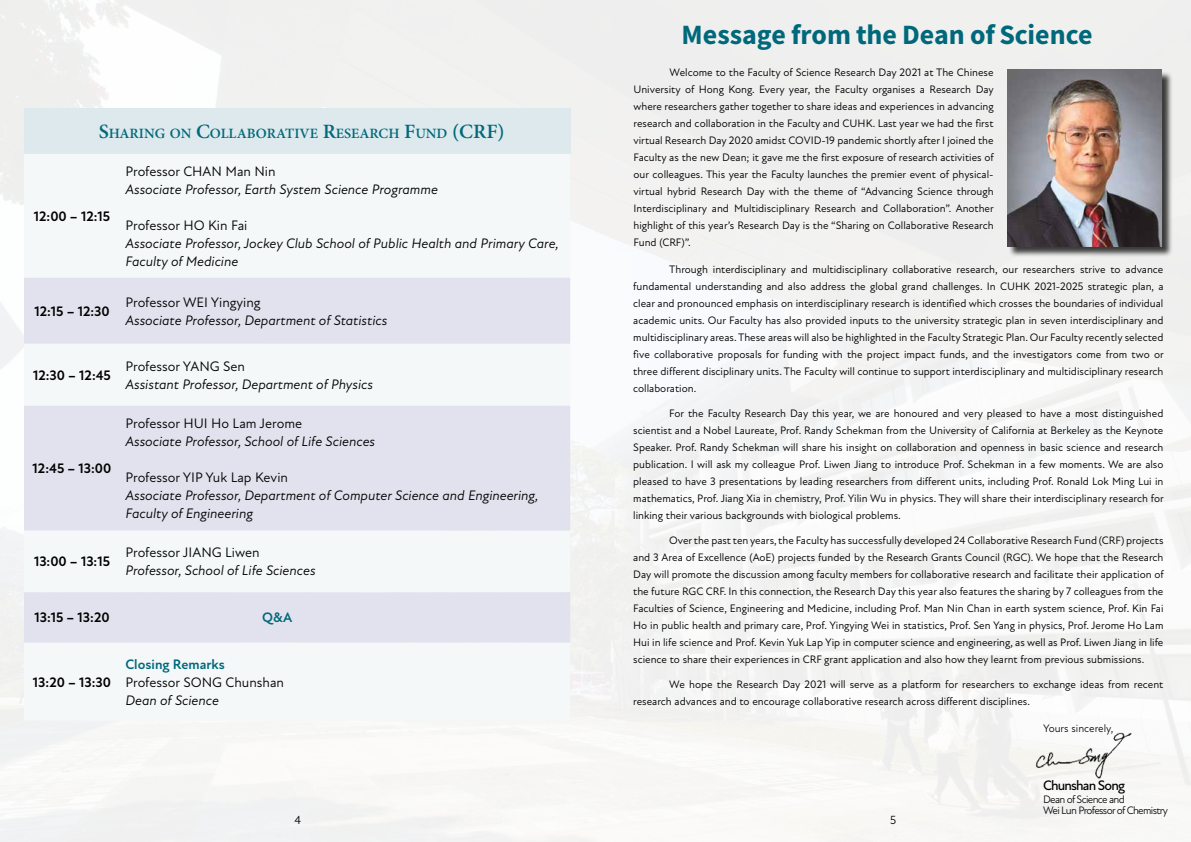
<style>
.page{position:relative;width:1191px;height:842px;background:#f4f5f4}
.page>*{position:absolute;margin:0;border:0;box-sizing:border-box;transform-origin:0 0}
.t1{font:28px "Source Sans Variable";color:#00687b}
.t2{font:italic 14px/18px "Atten New";color:#020304}
.t3{font:14px "Atten New";color:#020304}
.t4{font:700 14px "Atten New";color:#000}
.t5{font:700 14px "Adobe Hebrew";color:#00687b}
.t6{font:14px "Atten New";color:#020203}
.t7{font:700 14px "Atten New";color:#00687b}
.t8{font:italic 14px "Atten New";color:#020203}
.t9{font:500 14px "Atten New";letter-spacing:-.06em;color:#000}
.t10{font:12px "Atten New";color:#000}
.t11{font:11px/17px "Atten New";color:#000;text-align:justify}
.t12{font:11px/11px "Atten New";letter-spacing:-.06em;color:#000}
.t13{font:11px "Atten New";color:#000}
.s1{font-size:20px}
</style>
<div class="page">
<div style="left:24px;top:108px;width:546px;height:46px;background:#dde9ec"></div>
<svg style="left:24px;top:278px;width:546px;height:364px;fill:#e1e2ed"></svg>
<div style="left:1008px;top:71px;width:165px;height:187px;background:#000;opacity:.75"></div>
<img style="left:1007px;top:70px;width:154px;height:176px">
<img style="left:1035px;top:733px;width:97px;height:46px">
<p class="t5" style="left:99px;top:125px;width:407px"><span class="s1">S</span>HARING ON <span class="s1">C</span>OLLABORATIVE <span class="s1">R</span>ESEARCH <span class="s1">F</span>UND <span class="s1">(CRF)</span></p>
<p class="t4" style="left:34px;top:208px;width:78px">12:00 – 12:15</p>
<p class="t4" style="left:34px;top:303px;width:77px">12:15 – 12:30</p>
<p class="t4" style="left:33px;top:367px;width:79px">12:30 – 12:45</p>
<p class="t4" style="left:33px;top:460px;width:80px">12:45 – 13:00</p>
<p class="t4" style="left:34px;top:553px;width:78px">13:00 – 13:15</p>
<p class="t3" style="left:125px;top:163px;width:152px">Professor CHAN Man Nin</p>
<p class="t2" style="left:125px;top:180px;width:314px">Associate Professor, Earth System Science Programme</p>
<p class="t3" style="left:125px;top:217px;width:123px">Professor HO Kin Fai</p>
<p class="t2" style="left:125px;top:234px;width:435px">Associate Professor, Jockey Club School of Public Health and Primary Care,<br>Faculty of Medicine</p>
<p class="t3" style="left:125px;top:294px;width:137px">Professor WEI Yingying</p>
<p class="t2" style="left:125px;top:311px;width:263px">Associate Professor, Department of Statistics</p>
<p class="t3" style="left:125px;top:358px;width:121px">Professor YANG Sen</p>
<p class="t2" style="left:125px;top:375px;width:249px">Assistant Professor, Department of Physics</p>
<p class="t3" style="left:125px;top:415px;width:178px">Professor HUI Ho Lam Jerome</p>
<p class="t2" style="left:125px;top:433px;width:251px">Associate Professor, School of Life Sciences</p>
<p class="t3" style="left:125px;top:469px;width:164px">Professor YIP Yuk Lap Kevin</p>
<p class="t2" style="left:125px;top:487px;width:414px">Associate Professor, Department of Computer Science and Engineering,<br>Faculty of Engineering</p>
<p class="t3" style="left:125px;top:544px;width:136px">Professor JIANG Liwen</p>
<p class="t2" style="left:125px;top:562px;width:192px">Professor, School of Life Sciences</p>
<p class="t4" style="left:34px;top:609px;width:77px">13:15 – 13:20</p>
<p class="t7" style="left:262px;top:609px;width:32px">Q&amp;A</p>
<p class="t4" style="left:33px;top:673px;width:80px">13:20 – 13:30</p>
<p class="t7" style="left:125px;top:655px;width:101px">Closing Remarks</p>
<p class="t6" style="left:125px;top:673px;width:160px">Professor SONG Chunshan</p>
<p class="t8" style="left:125px;top:691px;width:95px">Dean of Science</p>
<h1 class="t1" style="left:681px;top:18px;width:412px">Message from the Dean of Science</h1>
<p class="t11" style="left:633px;top:64px;width:362px;text-indent:36px">Welcome to the Faculty of Science Research Day 2021 at The Chinese University of Hong Kong. Every year, the Faculty organises a Research Day where researchers gather together to share ideas and experiences in advancing research and collaboration in the Faculty and CUHK. Last year we had the first virtual Research Day 2020 amidst COVID-19 pandemic shortly after I joined the Faculty as the new Dean; it gave me the first exposure of research activities of our colleagues. This year the Faculty launches the premier event of physical&shy;virtual hybrid Research Day with the theme of “Advancing Science through Interdisciplinary and Multidisciplinary Research and Collaboration”. Another highlight of this year’s Research Day is the “Sharing on Collaborative Research Fund (CRF)”.</p>
<p class="t11" style="left:633px;top:261px;width:532px;text-indent:36px">Through interdisciplinary and multidisciplinary collaborative research, our researchers strive to advance fundamental understanding and also address the global grand challenges. In CUHK 2021-2025 strategic plan, a clear and pronounced emphasis on interdisciplinary research is identified which crosses the boundaries of individual academic units. Our Faculty has also provided inputs to the university strategic plan in seven interdisciplinary and multidisciplinary areas. These areas will also be highlighted in the Faculty Strategic Plan. Our Faculty recently selected five collaborative proposals for funding with the project impact funds, and the investigators come from two or three different disciplinary units. The Faculty will continue to support interdisciplinary and multidisciplinary research collaboration.</p>
<p class="t11" style="left:633px;top:405px;width:532px;text-indent:36px">For the Faculty Research Day this year, we are honoured and very pleased to have a most distinguished scientist and a Nobel Laureate, Prof. Randy Schekman from the University of California at Berkeley as the Keynote Speaker. Prof. Randy Schekman will share his insight on collaboration and openness in basic science and research publication. I will ask my colleague Prof. Liwen Jiang to introduce Prof. Schekman in a few moments. We are also pleased to have 3 presentations by leading researchers from different units, including Prof. Ronald Lok Ming Lui in mathematics, Prof. Jiang Xia in chemistry, Prof. Yilin Wu in physics. They will share their interdisciplinary research for linking their various backgrounds with biological problems.</p>
<p class="t11" style="left:633px;top:532px;width:532px;text-indent:36px">Over the past ten years, the Faculty has successfully developed 24 Collaborative Research Fund (CRF) projects and 3 Area of Excellence (AoE) projects funded by the Research Grants Council (RGC). We hope that the Research Day will promote the discussion among faculty members for collaborative research and facilitate their application of the future RGC CRF. In this connection, the Research Day this year also features the sharing by 7 colleagues from the Faculties of Science, Engineering and Medicine, including Prof. Man Nin Chan in earth system science, Prof. Kin Fai Ho in public health and primary care, Prof. Yingying Wei in statistics, Prof. Sen Yang in physics, Prof. Jerome Ho Lam Hui in life science and Prof. Kevin Yuk Lap Yip in computer science and engineering, as well as Prof. Liwen Jiang in life science to share their experiences in CRF grant application and also how they learnt from previous submissions.</p>
<p class="t11" style="left:633px;top:676px;width:532px;text-indent:36px">We hope the Research Day 2021 will serve as a platform for researchers to exchange ideas from recent research advances and to encourage collaborative research across different disciplines.</p>
<p class="t13" style="left:1043px;top:721px;width:72px">Yours sincerely,</p>
<p class="t10" style="left:294px;top:812px;width:8px">4</p>
<p class="t10" style="left:890px;top:812px;width:8px">5</p>
<p class="t9" style="left:1043px;top:777px;width:83px">Chunshan Song</p>
<p class="t12" style="left:1043px;top:794px;width:127px">Dean of Science and<br>Wei Lun Professor of Chemistry</p>
</div>
